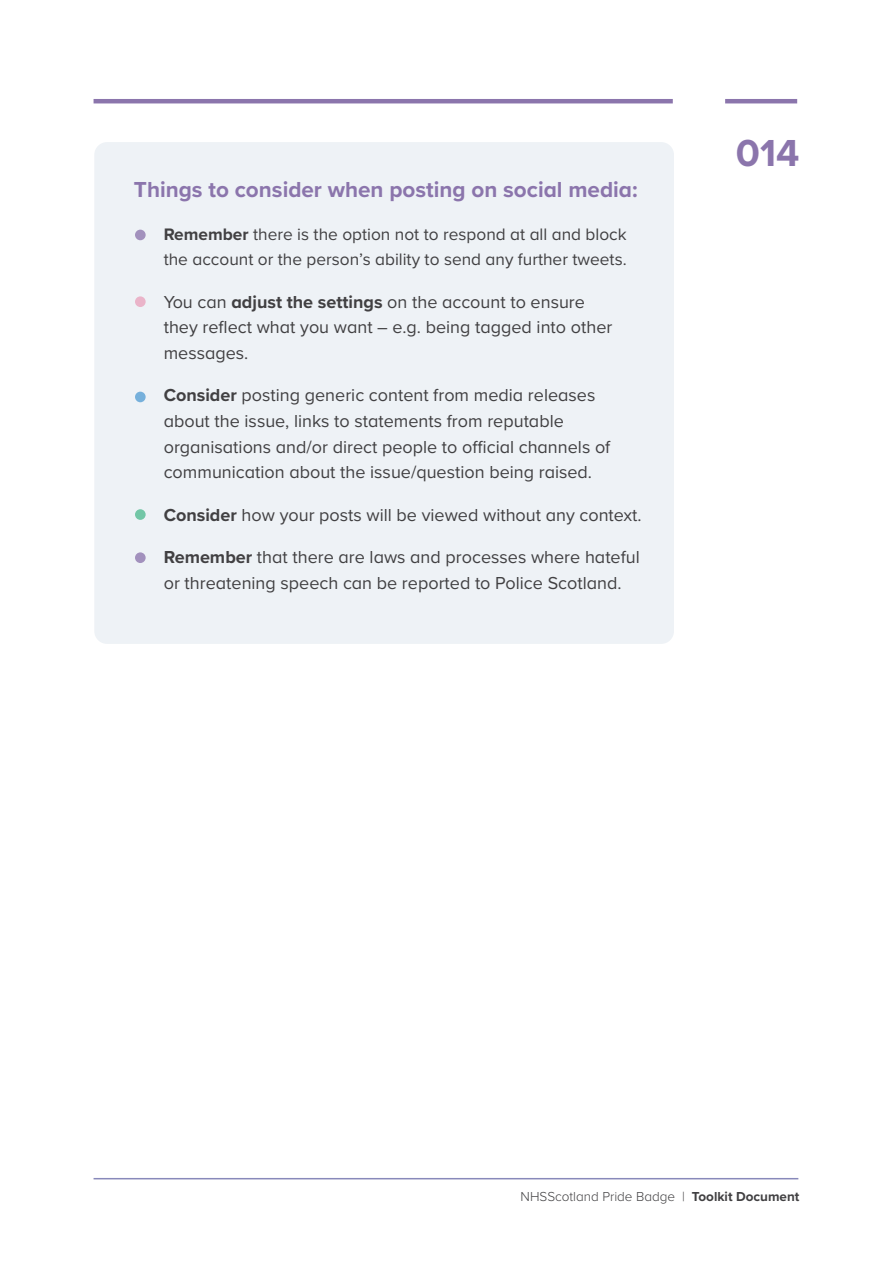
<style>
.page{position:relative;width:893px;height:1263px;background:#fff}
.page>*{position:absolute;margin:0;border:0;box-sizing:border-box;transform-origin:0 0}
.t1{font:700 39px "Proxima Nova";color:#8b75ac}
.SUB_SUBHEAD{font:700 22.5px "Proxima Nova";color:#8b75ac}
.NEW_BODY{font:18px/25.5px "Proxima Nova";color:#414042}
.NEW_BODY-2{font:17.25px/25.5px "Proxima Nova";color:#414042}
.t2{font:300 13.5px "Proxima Nova";color:#414042}
.s1{font-weight:700}
</style>
<div class="page">
<hr style="left:94px;top:1178px;width:704px;height:1px;background:#8889ba">
<hr style="left:94px;top:99px;width:579px;height:4px;background:#8b75ac">
<hr style="left:725px;top:99px;width:72px;height:4px;background:#8b75ac">
<div style="left:94px;top:142px;width:580px;height:502px;background:#eef2f6;border-radius:13px"></div>
<div style="left:135px;top:230px;width:11px;height:10px;background:#a291bd;border-radius:50%"></div>
<div style="left:135px;top:296px;width:11px;height:11px;background:#eab4c9;border-radius:50%"></div>
<div style="left:135px;top:392px;width:11px;height:10px;background:#76b0db;border-radius:50%"></div>
<div style="left:135px;top:509px;width:11px;height:11px;background:#72c6a6;border-radius:50%"></div>
<div style="left:135px;top:552px;width:11px;height:11px;background:#a291bd;border-radius:50%"></div>
<p class="SUB_SUBHEAD" style="left:134px;top:173px;width:505px">Things to consider when posting on social media:</p>
<p class="NEW_BODY-2" style="left:164px;top:221px;width:464px"><span class="s1">Remember</span> there is the option not to respond at all and block the account or the person’s ability to send any further tweets.</p>
<p class="NEW_BODY" style="left:164px;top:288px;width:450px">You can <span class="s1">adjust the settings</span> on the account to ensure they reflect what you want – e.g. being tagged into other messages.</p>
<p class="NEW_BODY" style="left:164px;top:382px;width:448px"><span class="s1">Consider</span> posting generic content from media releases about the issue, links to statements from reputable organisations and/or direct people to official channels of communication about the issue/question being raised.</p>
<p class="NEW_BODY" style="left:164px;top:501px;width:479px"><span class="s1">Consider</span> how your posts will be viewed without any context.</p>
<p class="NEW_BODY" style="left:164px;top:543px;width:478px"><span class="s1">Remember</span> that there are laws and processes where hateful or threatening speech can be reported to Police Scotland.</p>
<h1 class="t1" style="left:736px;top:124px;width:65px">014</h1>
<p class="t2" style="left:521px;top:1187px;width:280px">NHSScotland Pride Badge | <span class="s1">Toolkit Document</span></p>
</div>
